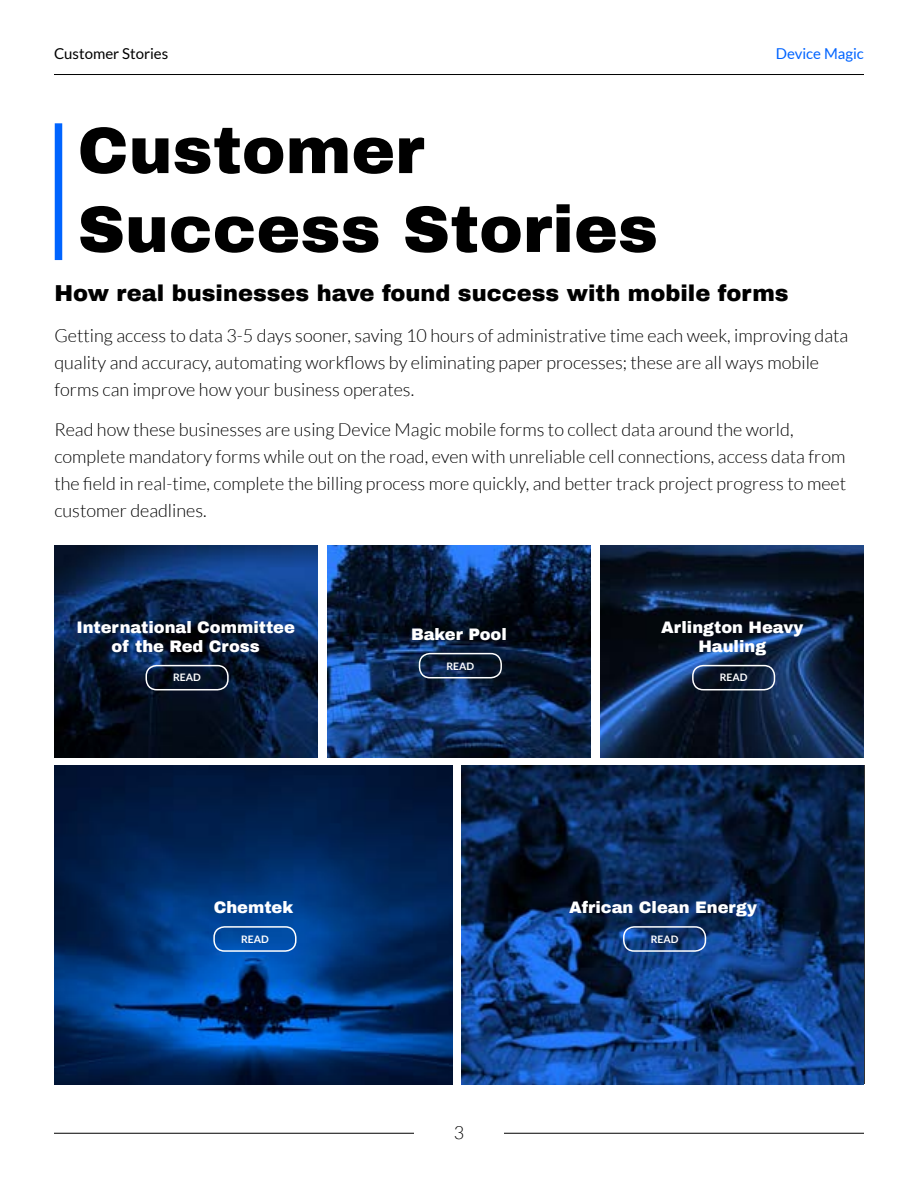
<style>
.page{position:relative;width:918px;height:1188px;background:#fff}
.page>*{position:absolute;margin:0;border:0;box-sizing:border-box;transform-origin:0 0}
.t1{font:900 65.7px/78.9px "Archivo";color:#000}
.t2{font:900 22.5px "Archivo";color:#000}
.t3{font:300 18px/27px "Lato";color:#000}
.t4{font:900 16.35px/19.5px "Archivo";color:#fff;text-align:center}
.t5{font:15px "Lato";color:#000}
.t6{font:15px "Lato";color:#0064ff}
.t7{font:700 10.35px "Lato";color:#fff}
</style>
<div class="page">
<hr style="left:54px;top:1133px;width:810px;height:1px;background:#000">
<div style="left:414px;top:1125px;width:90px;height:14px;background:#fff"></div>
<hr style="left:54px;top:74px;width:810px;height:1px;background:#000">
<div style="left:55px;top:123px;width:7px;height:137px;background:#0064ff"></div>
<img style="left:54px;top:545px;width:264px;height:212px">
<img style="left:327px;top:545px;width:264px;height:212px">
<img style="left:600px;top:545px;width:264px;height:212px">
<img style="left:55px;top:766px;width:398px;height:318px">
<img style="left:462px;top:766px;width:402px;height:318px">
<div style="left:146px;top:665px;width:83px;height:25px;border:2px solid #fff;border-radius:10px"></div>
<div style="left:419px;top:653px;width:83px;height:25px;border:2px solid #fff;border-radius:10px"></div>
<div style="left:692px;top:665px;width:83px;height:25px;border:2px solid #fff;border-radius:10px"></div>
<div style="left:213px;top:926px;width:84px;height:26px;border:2px solid #fff;border-radius:10px"></div>
<div style="left:623px;top:926px;width:83px;height:26px;border:2px solid #fff;border-radius:10px"></div>
<p class="t5" style="left:54px;top:46px;width:116px">Customer Stories</p>
<h1 class="t1" style="left:78px;top:111px;width:582px">Customer<br>Success Stories</h1>
<p class="t6" style="left:776px;top:46px;width:90px">Device Magic</p>
<p class="t2" style="left:54px;top:280px;width:736px">How real businesses have found success with mobile forms</p>
<p class="t3" style="left:54px;top:322px;width:795px">Getting access to data 3-5 days sooner, saving 10 hours of administrative time each week, improving data quality and accuracy, automating workflows by eliminating paper processes; these are all ways mobile forms can improve how your business operates.</p>
<p class="t3" style="left:54px;top:416px;width:793px">Read how these businesses are using Device Magic mobile forms to collect data around the world, complete mandatory forms while out on the road, even with unreliable cell connections, access data from the field in real-time, complete the billing process more quickly, and better track project progress to meet customer deadlines.</p>
<p class="t4" style="left:76px;top:617px;width:220px">International Committee of the Red Cross</p>
<p class="t7" style="left:173px;top:672px;width:29px">READ</p>
<p class="t4" style="left:214px;top:898px;width:81px">Chemtek</p>
<p class="t7" style="left:241px;top:933px;width:29px">READ</p>
<p class="t4" style="left:411px;top:625px;width:97px">Baker Pool</p>
<p class="t7" style="left:447px;top:660px;width:29px">READ</p>
<p class="t4" style="left:661px;top:617px;width:144px">Arlington Heavy<br>Hauling</p>
<p class="t7" style="left:720px;top:672px;width:29px">READ</p>
<p class="t3" style="left:454px;top:1119px;width:12px">3</p>
<p class="t4" style="left:569px;top:898px;width:190px">African Clean Energy</p>
<p class="t7" style="left:651px;top:933px;width:29px">READ</p>
</div>
